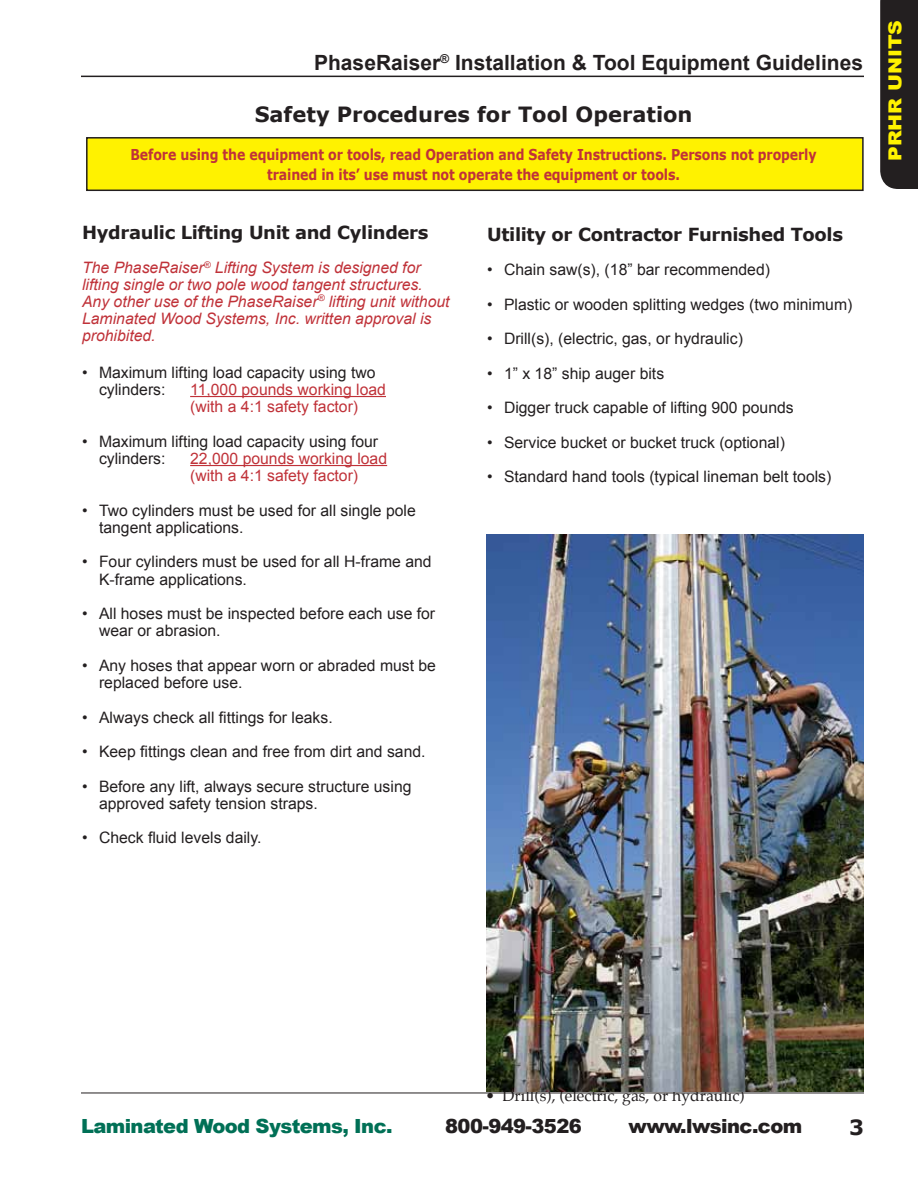
<style>
.page{position:relative;width:918px;height:1188px;background:#fff}
.page>*{position:absolute;margin:0;border:0;box-sizing:border-box;transform-origin:0 0}
.t1{font:700 21px "Arial";color:#231f20}
.t2{font:700 21px "Verdana";color:#231f20}
.t3{font:900 19.5px "Arial";letter-spacing:-.03em;color:#231f20}
.t4{font:900 19.5px "Arial";letter-spacing:-.03em;color:#007056}
.t5{font:700 18px "Verdana";letter-spacing:-.02em;color:#231f20}
.t6{font:900 18px "Arial";color:#fff200;scale:1.13 1}
.t7{font:15.75px/17.2px "Arial";color:#231f20}
.t8{font:italic 15.75px/17px "Arial";color:#c03239}
.t9{font:15.75px/17.2px "Arial";color:#c03239}
.t10{font:15.75px "Palatino";color:#231f20}
.t11{font:700 15px/19.8px "Verdana";letter-spacing:-.01em;color:#c03239;text-align:center;scale:.84 1}
</style>
<div class="page">
<hr style="left:81px;top:1093px;width:783px;height:1px;background:#231f20">
<hr style="left:81px;top:76px;width:783px;height:1px;background:#231f20">
<div style="left:880px;top:0;width:38px;height:189px;background:#231f20"></div>
<img style="left:486px;top:535px;width:378px;height:557px">
<div style="left:87px;top:138px;width:776px;height:52px;background:#fff200"></div>
<div style="left:86px;top:137px;width:778px;height:54px;border:2px solid #231f20"></div>
<hr style="left:190px;top:396px;width:196px;height:1px;background:#c03239">
<hr style="left:190px;top:465px;width:197px;height:1px;background:#c03239">
<h1 class="t1" style="left:314px;top:49px;width:550px">PhaseRaiser<sup>®</sup> Installation &amp; Tool Equipment Guidelines</h1>
<h1 class="t2" style="left:255px;top:100px;width:439px">Safety Procedures for Tool Operation</h1>
<p class="t11" style="left:131px;top:144px;width:818px">Before using the equipment or tools, read Operation and Safety Instructions. Persons not properly trained in its’ use must not operate the equipment or tools.</p>
<p class="t5" style="left:82px;top:219px;width:348px">Hydraulic Lifting Unit and Cylinders</p>
<p class="t8" style="left:82px;top:259px;width:369px">The PhaseRaiser<sup>®</sup> Lifting System is designed for lifting single or two pole wood tangent structures.<br>Any other use of the PhaseRaiser<sup>®</sup> lifting unit without Laminated Wood Systems, Inc. written approval is prohibited.</p>
<p class="t7" style="left:99px;top:364px;width:278px;text-indent:-17px">• Maximum lifting load capacity using two cylinders:</p>
<p class="t9" style="left:190px;top:381px;width:197px">11,000 pounds working load (with a 4:1 safety factor)</p>
<p class="t7" style="left:99px;top:433px;width:281px;text-indent:-17px">• Maximum lifting load capacity using four cylinders:</p>
<p class="t9" style="left:190px;top:450px;width:198px">22,000 pounds working load (with a 4:1 safety factor)</p>
<p class="t7" style="left:99px;top:502px;width:318px;text-indent:-17px">• Two cylinders must be used for all single pole tangent applications.</p>
<p class="t7" style="left:99px;top:553px;width:334px;text-indent:-17px">• Four cylinders must be used for all H-frame and<br>K-frame applications.</p>
<p class="t7" style="left:99px;top:605px;width:338px;text-indent:-17px">• All hoses must be inspected before each use for wear or abrasion.</p>
<p class="t7" style="left:99px;top:657px;width:339px;text-indent:-17px">• Any hoses that appear worn or abraded must be replaced before use.</p>
<p class="t7" style="left:82px;top:709px;width:252px">• Always check all fittings for leaks.</p>
<p class="t7" style="left:82px;top:743px;width:345px">• Keep fittings clean and free from dirt and sand.</p>
<p class="t7" style="left:99px;top:778px;width:314px;text-indent:-17px">• Before any lift, always secure structure using approved safety tension straps.</p>
<p class="t7" style="left:82px;top:829px;width:181px">• Check fluid levels daily.</p>
<p class="t5" style="left:487px;top:221px;width:357px">Utility or Contractor Furnished Tools</p>
<p class="t7" style="left:487px;top:261px;width:284px">• Chain saw(s), (18” bar recommended)</p>
<p class="t7" style="left:487px;top:296px;width:367px">• Plastic or wooden splitting wedges (two minimum)</p>
<p class="t7" style="left:487px;top:330px;width:257px">• Drill(s), (electric, gas, or hydraulic)</p>
<p class="t7" style="left:487px;top:365px;width:179px">• 1” x 18” ship auger bits</p>
<p class="t7" style="left:487px;top:399px;width:308px">• Digger truck capable of lifting 900 pounds</p>
<p class="t7" style="left:487px;top:434px;width:299px">• Service bucket or bucket truck (optional)</p>
<p class="t7" style="left:487px;top:468px;width:346px">• Standard hand tools (typical lineman belt tools)</p>
<p class="t6" style="left:882px;top:161px;width:126px;rotate:-90deg">PRHR UNITS</p>
<p class="t10" style="left:486px;top:1082px;width:261px">• Drill(s), (electric, gas, or hydraulic)</p>
<p class="t4" style="left:81px;top:1112px;width:313px">Laminated Wood Systems, Inc.</p>
<p class="t3" style="left:445px;top:1112px;width:138px">800-949-3526</p>
<p class="t3" style="left:629px;top:1112px;width:175px">www.lwsinc.com</p>
<h1 class="t2" style="left:849px;top:1112px;width:16px">3</h1>
</div>
